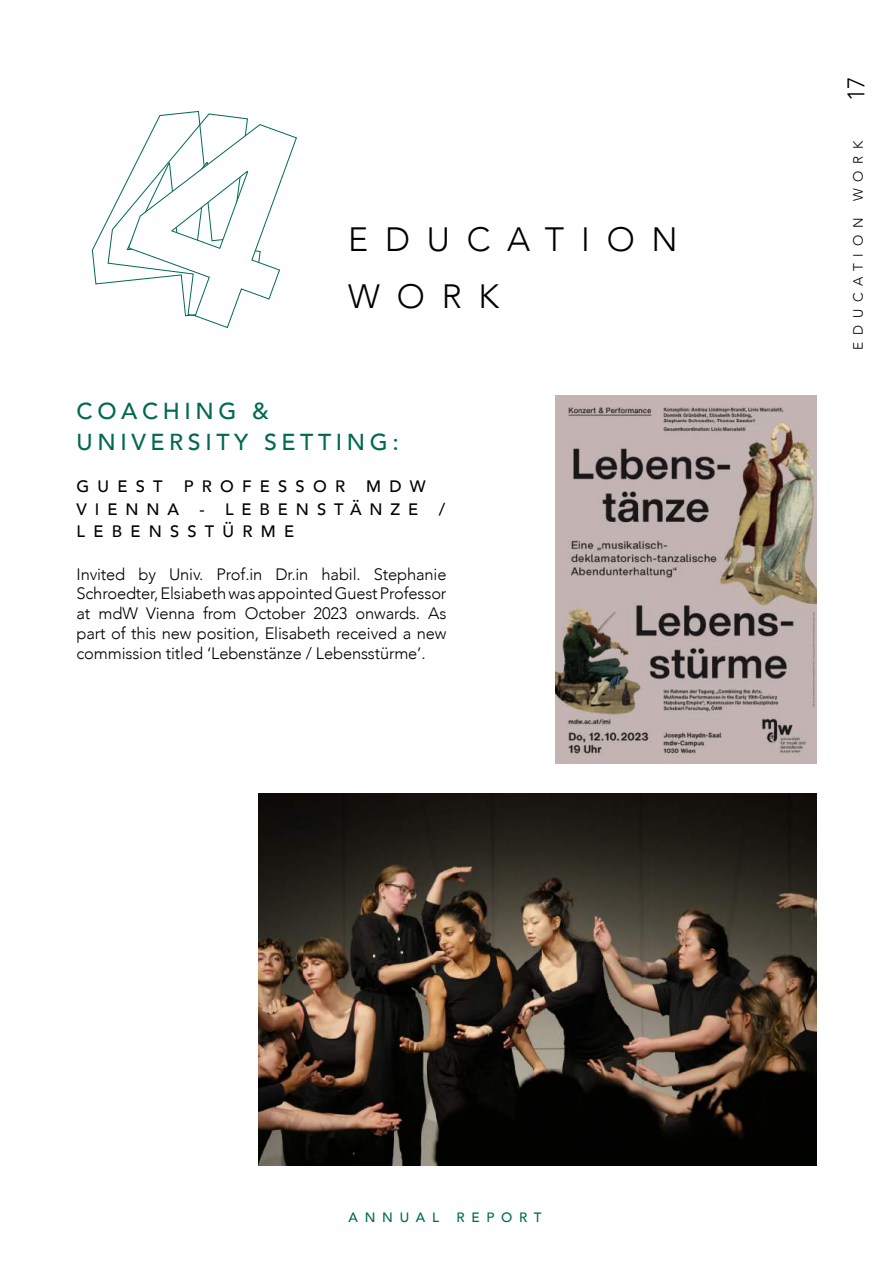
<style>
.page{position:relative;width:893px;height:1263px;background:#fff}
.page>*{position:absolute;margin:0;border:0;box-sizing:border-box;transform-origin:0 0}
.t1{font:300 33.75px/57.3px "Avenir";letter-spacing:.5em;color:#000}
.t2{font:300 24px "Avenir";color:#000}
.t3{font:500 23.1px/31.5px "Avenir";letter-spacing:.2em;color:#006b4f}
.t4{font:300 16.5px/19.8px "Avenir";letter-spacing:-.01em;color:#000;text-align:justify}
.t5{font:500 16.5px/22.5px "Avenir";letter-spacing:.48em;color:#000}
.t6{font:500 16.5px "Avenir";letter-spacing:.5em;color:#000}
.t7{font:300 13.5px "Avenir";letter-spacing:.5em;color:#000}
.t8{font:500 13.5px "Avenir";letter-spacing:.5em;color:#006b4f}
</style>
<div class="page">
<svg style="left:92px;top:111px;width:205px;height:217px"></svg>
<img style="left:556px;top:395px;width:260px;height:368px">
<img style="left:258px;top:793px;width:558px;height:372px">
<h1 class="t1" style="left:348px;top:211px;width:331px">EDUCATION<br>WORK</h1>
<h3 class="t3" style="left:77px;top:393px;width:324px">COACHING &amp;<br>UNIVERSITY SETTING:</h3>
<p class="t6" style="left:77px;top:472px;width:88px">GUEST</p>
<p class="t6" style="left:184px;top:472px;width:163px">PROFESSOR</p>
<p class="t5" style="left:77px;top:474px;width:370px;text-indent:290px">MDW<br>VIENNA - LEBENSTÄNZE /<br>LEBENSSTÜRME</p>
<p class="t4" style="left:77px;top:564px;width:371px">Invited by Univ. Prof.in Dr.in habil. Stephanie Schroedter, Elsiabeth was appointed Guest Professor at mdW Vienna from October 2023 onwards. As part of this new position, Elisabeth received a new commission titled ‘Lebenstänze / Lebensstürme’.</p>
<h2 class="t2" style="left:842px;top:101px;width:26px;rotate:-90deg">17</h2>
<p class="t7" style="left:850px;top:350px;width:211px;rotate:-90deg">EDUCATION WORK</p>
<p class="t8" style="left:348px;top:1205px;width:92px">ANNUAL</p>
<p class="t8" style="left:456px;top:1205px;width:87px">REPORT</p>
</div>
